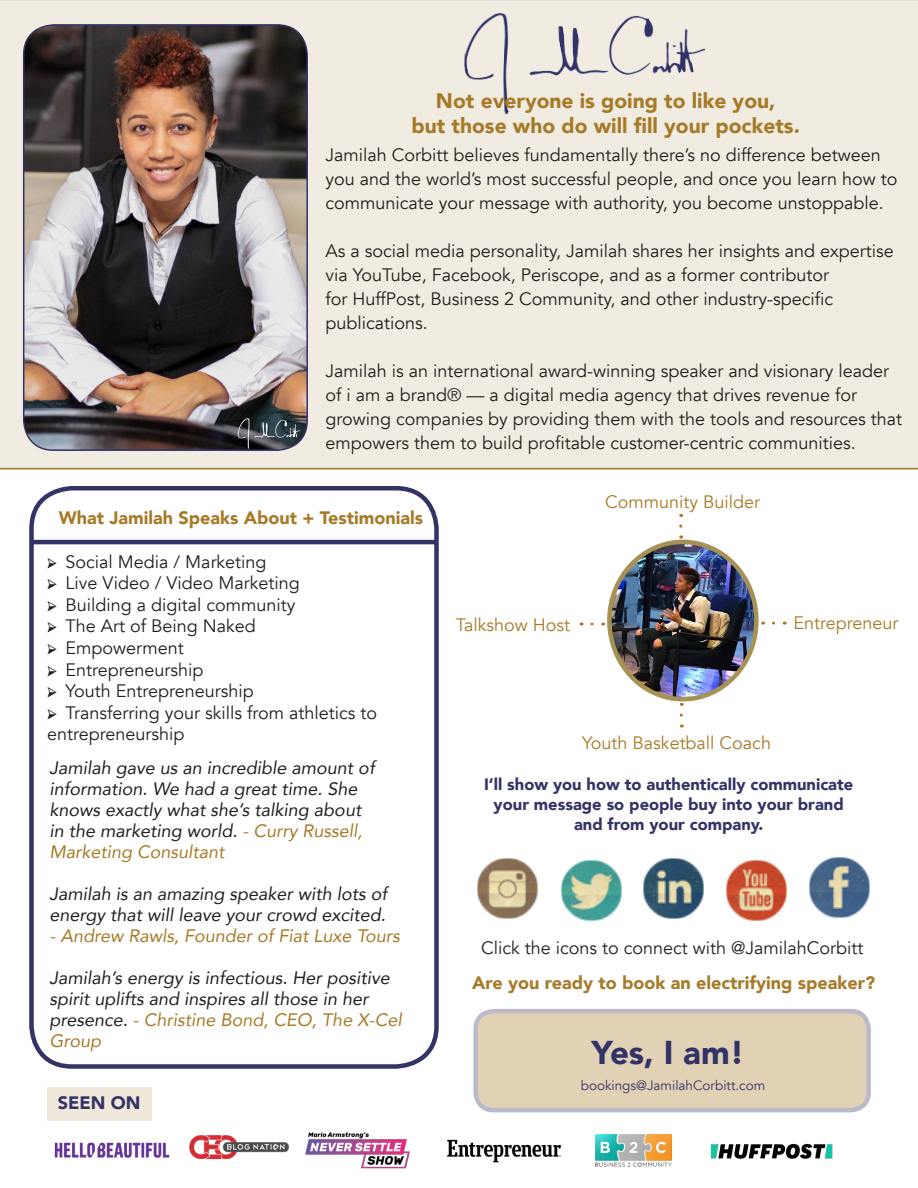
<style>
.page{position:relative;width:918px;height:1188px;background:#fff}
.page>*{position:absolute;margin:0;border:0;box-sizing:border-box;transform-origin:0 0}
.t1{font:900 33px "Avenir";color:#336}
.t2{font:900 21px "Avenir";color:#a77a28}
.t3{font:18px/24px "Avenir";color:#231f20}
.t4{font:italic 18px/21px "Avenir";color:#231f20}
.t5{font:900 18px "Avenir";color:#a77a28}
.t6{font:18px "Avenir";color:#a77a28}
.t7{font:italic 18px "Avenir";color:#a77a28}
.t8{font:900 18px "Avenir";color:#336}
.t9{font:900 16.5px "Avenir";color:#336}
.t10{font:13.5px "Avenir";color:#336}
.s1{font-family:"Minion Pro"}
.s2{color:#a77a28}
</style>
<div class="page">
<div style="left:0;top:0;width:918px;height:468px;background:#f0ece2"></div>
<div style="left:47px;top:1087px;width:105px;height:34px;background:#f0e8da"></div>
<img style="left:464px;top:13px;width:242px;height:104px">
<img style="left:54px;top:1142px;width:116px;height:16px">
<img style="left:710px;top:1143px;width:123px;height:16px">
<img style="left:189px;top:1135px;width:100px;height:25px">
<img style="left:595px;top:1134px;width:77px;height:33px">
<img style="left:447px;top:1139px;width:114px;height:24px">
<img style="left:305px;top:1132px;width:105px;height:37px">
<hr style="left:0;top:468px;width:918px;height:2px;background:#a77a28">
<img style="left:609px;top:542px;width:145px;height:157px">
<div style="left:607px;top:540px;width:152px;height:161px;border:4px solid #a79256;border-radius:50%"></div>
<svg style="left:679px;top:514px;width:3px;height:12px"></svg>
<svg style="left:773px;top:622px;width:12px;height:3px"></svg>
<svg style="left:680px;top:703px;width:3px;height:12px"></svg>
<div style="left:29px;top:486px;width:410px;height:583px;border:4px solid #336;border-radius:40px"></div>
<hr style="left:31px;top:540px;width:405px;height:4px;background:#336">
<img style="left:809px;top:857px;width:61px;height:61px">
<img style="left:561px;top:860px;width:61px;height:61px">
<img style="left:643px;top:858px;width:61px;height:61px">
<img style="left:477px;top:858px;width:61px;height:61px">
<img style="left:726px;top:860px;width:61px;height:61px">
<div style="left:476px;top:1011px;width:393px;height:99px;background:#e1d2b6;border-radius:18px"></div>
<div style="left:473px;top:1009px;width:398px;height:103px;border:4px solid #336;border-radius:18px"></div>
<img style="left:24px;top:25px;width:283px;height:425px">
<div style="left:23px;top:24px;width:285px;height:427px;border:2px solid #336;border-radius:30px"></div>
<p class="t2" style="left:436px;top:82px;width:341px">Not everyone is going to like you,</p>
<p class="t2" style="left:411px;top:108px;width:390px">but those who do will fill your pockets.</p>
<p class="t3" style="left:326px;top:144px;width:574px">Jamilah Corbitt believes fundamentally there’s no difference between you and the world’s most successful people, and once you learn how to communicate your message with authority, you become unstoppable.</p>
<p class="t3" style="left:326px;top:240px;width:570px">As a social media personality, Jamilah shares her insights and expertise via YouTube, Facebook, Periscope, and as a former contributor<br>for HuffPost, Business 2 Community, and other industry-specific publications.</p>
<p class="t3" style="left:326px;top:360px;width:578px">Jamilah is an international award-winning speaker and visionary leader of i am a brand® — a digital media agency that drives revenue for growing companies by providing them with the tools and resources that empowers them to build profitable customer-centric communities.</p>
<p class="t5" style="left:59px;top:503px;width:366px">What Jamilah Speaks About + Testimonials</p>
<p class="t3" style="left:47px;top:550px;width:221px"><span class="s1">➢</span> Social Media / Marketing</p>
<p class="t3" style="left:47px;top:571px;width:254px"><span class="s1">➢</span> Live Video / Video Marketing</p>
<p class="t3" style="left:47px;top:593px;width:250px"><span class="s1">➢</span> Building a digital community</p>
<p class="t3" style="left:47px;top:615px;width:210px"><span class="s1">➢</span> The Art of Being Naked</p>
<p class="t3" style="left:47px;top:636px;width:138px"><span class="s1">➢</span> Empowerment</p>
<p class="t3" style="left:47px;top:658px;width:158px"><span class="s1">➢</span> Entrepreneurship</p>
<p class="t3" style="left:47px;top:679px;width:208px"><span class="s1">➢</span> Youth Entrepreneurship</p>
<p class="t3" style="left:47px;top:702px;width:331px;line-height:21.6px"><span class="s1">➢</span> Transferring your skills from athletics to entrepreneurship</p>
<p class="t4" style="left:50px;top:757px;width:327px">Jamilah gave us an incredible amount of information. We had a great time. She knows exactly what she’s talking about in the marketing world. <span class="s2">- Curry Russell, Marketing Consultant</span></p>
<p class="t4" style="left:50px;top:883px;width:339px">Jamilah is an amazing speaker with lots of energy that will leave your crowd excited.</p>
<p class="t7" style="left:50px;top:925px;width:352px">- Andrew Rawls, Founder of Fiat Luxe Tours</p>
<p class="t4" style="left:50px;top:967px;width:354px">Jamilah’s energy is infectious. Her positive spirit uplifts and inspires all those in her presence. <span class="s2">- Christine Bond, CEO, The X-Cel Group</span></p>
<p class="t8" style="left:58px;top:1088px;width:84px">SEEN ON</p>
<p class="t6" style="left:605px;top:491px;width:156px">Community Builder</p>
<p class="t6" style="left:456px;top:614px;width:116px">Talkshow Host</p>
<p class="t6" style="left:794px;top:612px;width:106px">Entrepreneur</p>
<p class="t6" style="left:582px;top:732px;width:190px">Youth Basketball Coach</p>
<p class="t9" style="left:484px;top:770px;width:371px">I’ll show you how to authentically communicate</p>
<p class="t9" style="left:494px;top:790px;width:352px">your message so people buy into your brand</p>
<p class="t9" style="left:574px;top:810px;width:191px">and from your company.</p>
<p class="t3" style="left:481px;top:936px;width:384px">Click the icons to connect with @JamilahCorbitt</p>
<p class="t5" style="left:472px;top:968px;width:404px">Are you ready to book an electrifying speaker?</p>
<p class="t1" style="left:592px;top:1024px;width:154px">Yes, I am!</p>
<p class="t10" style="left:581px;top:1077px;width:186px">bookings@JamilahCorbitt.com</p>
</div>
